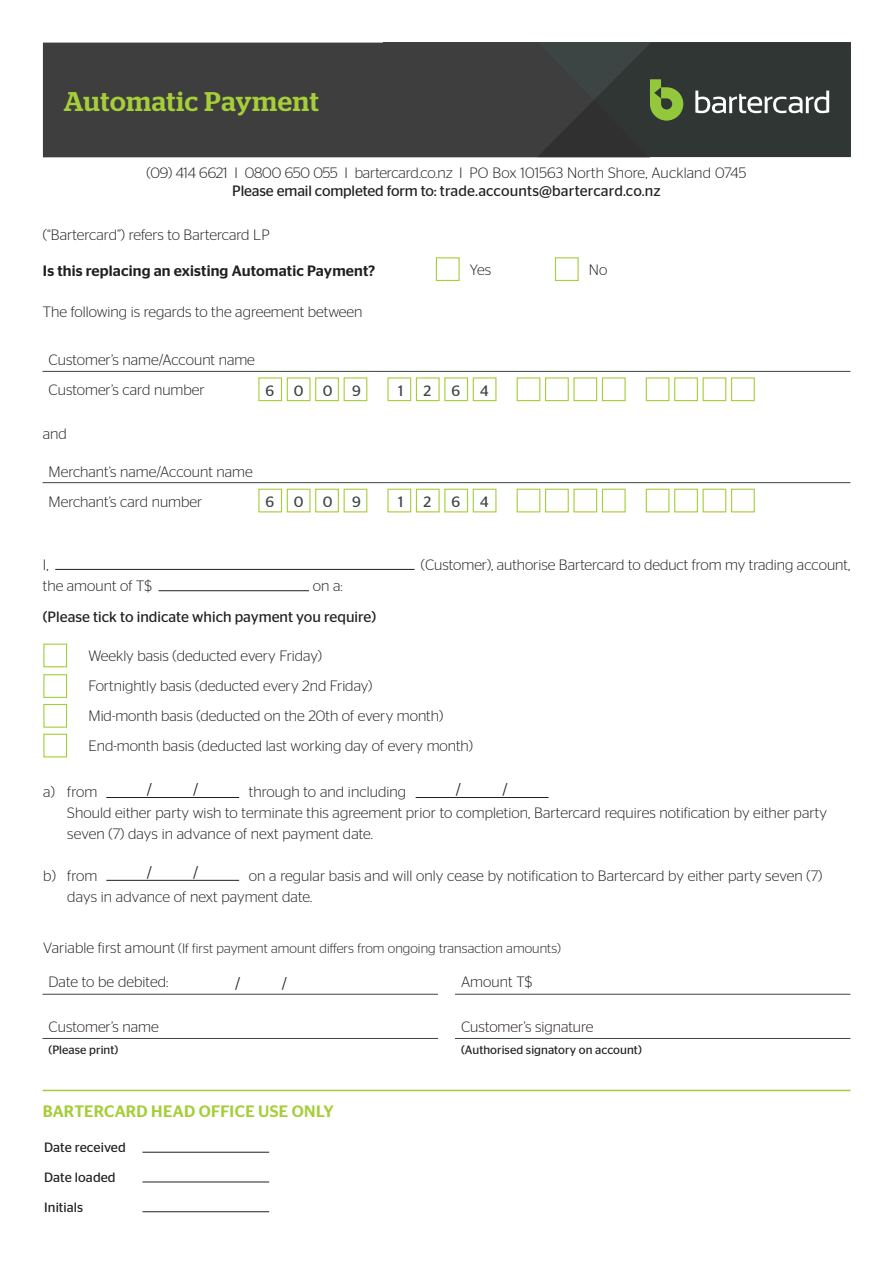
<style>
.page{position:relative;width:893px;height:1263px;background:#fff}
.page>*{position:absolute;margin:0;border:0;box-sizing:border-box;transform-origin:0 0}
.t1{font:500 27px "Stag";letter-spacing:.025em;color:#a6ce39}
.t2{font:18px "Minion Pro";color:#231f20}
.sub_heading{font:500 16.5px "Stag Sans";letter-spacing:.015em;color:#a6ce39}
.t3{font:300 15px/21px "Stag Sans";color:#231f20}
.t4{font:15px "Stag Sans";color:#231f20}
.t5{font:500 15px "Stag Sans";letter-spacing:.01em;color:#231f20}
.t6{font:15px "Stag Sans";color:#3c4543}
.t7{font:300 13.5px "Stag Sans";letter-spacing:.005em;color:#231f20}
.t8{font:13.5px "Stag Sans";letter-spacing:.005em;color:#231f20}
.t9{font:12px "Stag Sans";letter-spacing:.005em;color:#231f20}
.s1{font-size:15px}
</style>
<div class="page">
<hr style="left:43px;top:371px;width:327px;height:1px;background:#3c4543">
<hr style="left:370px;top:371px;width:480px;height:1px;background:#3c4543">
<hr style="left:43px;top:482px;width:327px;height:1px;background:#3c4543">
<hr style="left:370px;top:482px;width:480px;height:1px;background:#3c4543">
<div style="left:258px;top:377px;width:24px;height:24px;border:1px solid #a6ce39"></div>
<div style="left:344px;top:377px;width:23px;height:24px;border:1px solid #a6ce39"></div>
<div style="left:315px;top:377px;width:24px;height:24px;border:1px solid #a6ce39"></div>
<div style="left:287px;top:377px;width:23px;height:24px;border:1px solid #a6ce39"></div>
<div style="left:258px;top:489px;width:24px;height:23px;border:1px solid #a6ce39"></div>
<div style="left:344px;top:489px;width:23px;height:23px;border:1px solid #a6ce39"></div>
<div style="left:315px;top:489px;width:24px;height:23px;border:1px solid #a6ce39"></div>
<div style="left:287px;top:489px;width:23px;height:23px;border:1px solid #a6ce39"></div>
<div style="left:387px;top:377px;width:24px;height:24px;border:1px solid #a6ce39"></div>
<div style="left:473px;top:377px;width:23px;height:24px;border:1px solid #a6ce39"></div>
<div style="left:444px;top:377px;width:24px;height:24px;border:1px solid #a6ce39"></div>
<div style="left:416px;top:377px;width:24px;height:24px;border:1px solid #a6ce39"></div>
<div style="left:387px;top:489px;width:24px;height:23px;border:1px solid #a6ce39"></div>
<div style="left:473px;top:489px;width:23px;height:23px;border:1px solid #a6ce39"></div>
<div style="left:444px;top:489px;width:24px;height:23px;border:1px solid #a6ce39"></div>
<div style="left:416px;top:489px;width:24px;height:23px;border:1px solid #a6ce39"></div>
<div style="left:517px;top:377px;width:23px;height:24px;border:1px solid #a6ce39"></div>
<div style="left:602px;top:377px;width:24px;height:24px;border:1px solid #a6ce39"></div>
<div style="left:573px;top:377px;width:24px;height:24px;border:1px solid #a6ce39"></div>
<div style="left:545px;top:377px;width:24px;height:24px;border:1px solid #a6ce39"></div>
<div style="left:517px;top:489px;width:23px;height:23px;border:1px solid #a6ce39"></div>
<div style="left:602px;top:489px;width:24px;height:23px;border:1px solid #a6ce39"></div>
<div style="left:573px;top:489px;width:24px;height:23px;border:1px solid #a6ce39"></div>
<div style="left:545px;top:489px;width:24px;height:23px;border:1px solid #a6ce39"></div>
<div style="left:646px;top:377px;width:23px;height:24px;border:1px solid #a6ce39"></div>
<div style="left:731px;top:377px;width:24px;height:24px;border:1px solid #a6ce39"></div>
<div style="left:703px;top:377px;width:23px;height:24px;border:1px solid #a6ce39"></div>
<div style="left:674px;top:377px;width:24px;height:24px;border:1px solid #a6ce39"></div>
<div style="left:646px;top:489px;width:23px;height:23px;border:1px solid #a6ce39"></div>
<div style="left:731px;top:489px;width:24px;height:23px;border:1px solid #a6ce39"></div>
<div style="left:703px;top:489px;width:23px;height:23px;border:1px solid #a6ce39"></div>
<div style="left:674px;top:489px;width:24px;height:23px;border:1px solid #a6ce39"></div>
<div style="left:436px;top:257px;width:24px;height:24px;border:1px solid #a6ce39"></div>
<div style="left:555px;top:257px;width:24px;height:24px;border:1px solid #a6ce39"></div>
<hr style="left:55px;top:569px;width:360px;height:1px;background:#231f20">
<hr style="left:159px;top:590px;width:150px;height:1px;background:#231f20">
<hr style="left:106px;top:797px;width:133px;height:1px;background:#231f20">
<hr style="left:416px;top:797px;width:133px;height:1px;background:#231f20">
<div style="left:43px;top:644px;width:24px;height:23px;border:1px solid #a6ce39"></div>
<div style="left:43px;top:674px;width:24px;height:24px;border:1px solid #a6ce39"></div>
<div style="left:43px;top:704px;width:24px;height:24px;border:1px solid #a6ce39"></div>
<div style="left:43px;top:734px;width:24px;height:23px;border:1px solid #a6ce39"></div>
<hr style="left:43px;top:1038px;width:395px;height:1px;background:#3c4543">
<hr style="left:455px;top:1038px;width:395px;height:1px;background:#3c4543">
<hr style="left:142px;top:1152px;width:127px;height:1px;background:#231f20">
<hr style="left:142px;top:1181px;width:127px;height:1px;background:#231f20">
<hr style="left:142px;top:1211px;width:127px;height:1px;background:#231f20">
<hr style="left:43px;top:994px;width:395px;height:1px;background:#3c4543">
<hr style="left:455px;top:994px;width:395px;height:1px;background:#3c4543">
<hr style="left:106px;top:880px;width:133px;height:1px;background:#231f20">
<hr style="left:43px;top:1090px;width:807px;height:1px;background:#a6ce39">
<div style="left:43px;top:43px;width:494px;height:114px;background:#3e3e3f"></div>
<svg style="left:537px;top:43px;width:313px;height:114px;background:#3a403c"></svg>
<p class="t1" style="left:64px;top:85px;width:256px">Automatic Payment</p>
<p class="t3" style="left:147px;top:162px;width:601px">(09) 414 6621 I 0800 650 055 I bartercard.co.nz I PO Box 101563 North Shore, Auckland 0745</p>
<p class="t4" style="left:232px;top:182px;width:430px">Please email completed form to: trade.accounts@bartercard.co.nz</p>
<p class="t3" style="left:43px;top:224px;width:228px">(“Bartercard”) refers to Bartercard LP</p>
<p class="t5" style="left:43px;top:262px;width:334px">Is this replacing an existing Automatic Payment?</p>
<p class="t3" style="left:43px;top:301px;width:321px">The following is regards to the agreement between</p>
<p class="t3" style="left:470px;top:259px;width:23px">Yes</p>
<p class="t3" style="left:589px;top:259px;width:20px">No</p>
<p class="t3" style="left:49px;top:349px;width:208px">Customer’s name/Account name</p>
<p class="t3" style="left:49px;top:379px;width:158px">Customer’s card number</p>
<p class="t6" style="left:266px;top:382px;width:10px">6</p>
<p class="t6" style="left:294px;top:382px;width:11px">0</p>
<p class="t6" style="left:323px;top:382px;width:11px">0</p>
<p class="t6" style="left:352px;top:382px;width:10px">9</p>
<p class="t6" style="left:398px;top:382px;width:7px">1</p>
<p class="t6" style="left:424px;top:382px;width:9px">2</p>
<p class="t6" style="left:451px;top:382px;width:10px">6</p>
<p class="t6" style="left:480px;top:382px;width:10px">4</p>
<p class="t3" style="left:43px;top:423px;width:26px">and</p>
<p class="t3" style="left:49px;top:461px;width:206px">Merchant’s name/Account name</p>
<p class="t3" style="left:49px;top:491px;width:155px">Merchant’s card number</p>
<p class="t6" style="left:266px;top:493px;width:10px">6</p>
<p class="t6" style="left:294px;top:493px;width:11px">0</p>
<p class="t6" style="left:323px;top:493px;width:11px">0</p>
<p class="t6" style="left:352px;top:493px;width:10px">9</p>
<p class="t6" style="left:398px;top:493px;width:7px">1</p>
<p class="t6" style="left:424px;top:493px;width:9px">2</p>
<p class="t6" style="left:451px;top:493px;width:10px">6</p>
<p class="t6" style="left:480px;top:493px;width:10px">4</p>
<p class="t3" style="left:43px;top:554px;width:7px">I,</p>
<p class="t3" style="left:421px;top:554px;width:431px">(Customer), authorise Bartercard to deduct from my trading account,</p>
<p class="t3" style="left:43px;top:575px;width:110px">the amount of T$</p>
<p class="t3" style="left:313px;top:575px;width:31px">on a:</p>
<p class="t4" style="left:43px;top:608px;width:335px">(Please tick to indicate which payment you require)</p>
<p class="t3" style="left:88px;top:645px;width:235px">Weekly basis (deducted every Friday)</p>
<p class="t3" style="left:88px;top:675px;width:285px">Fortnightly basis (deducted every 2nd Friday)</p>
<p class="t3" style="left:88px;top:705px;width:356px">Mid-month basis (deducted on the 20th of every month)</p>
<p class="t3" style="left:88px;top:735px;width:386px">End-month basis (deducted last working day of every month)</p>
<p class="t2" style="left:146px;top:777px;width:7px">/</p>
<p class="t2" style="left:193px;top:777px;width:7px">/</p>
<p class="t2" style="left:456px;top:777px;width:7px">/</p>
<p class="t2" style="left:502px;top:777px;width:7px">/</p>
<p class="t3" style="left:43px;top:781px;width:56px">a) from</p>
<p class="t3" style="left:67px;top:781px;width:761px;text-indent:181px">through to and including<br>Should either party wish to terminate this agreement prior to completion, Bartercard requires notification by either party seven (7) days in advance of next payment date.</p>
<p class="t3" style="left:43px;top:865px;width:56px">b) from</p>
<p class="t2" style="left:146px;top:860px;width:7px">/</p>
<p class="t2" style="left:193px;top:860px;width:7px">/</p>
<p class="t3" style="left:67px;top:865px;width:757px;text-indent:181px">on a regular basis and will only cease by notification to Bartercard by either party seven (7) days in advance of next payment date.</p>
<p class="t7" style="left:43px;top:941px;width:519px"><span class="s1">Variable first amount</span> (If first payment amount differs from ongoing transaction amounts)</p>
<p class="t3" style="left:49px;top:971px;width:121px">Date to be debited:</p>
<p class="t3" style="left:461px;top:971px;width:73px">Amount T$</p>
<p class="t2" style="left:235px;top:971px;width:7px">/</p>
<p class="t2" style="left:281px;top:971px;width:7px">/</p>
<p class="t3" style="left:49px;top:1016px;width:112px">Customer’s name</p>
<p class="t3" style="left:461px;top:1016px;width:134px">Customer’s signature</p>
<p class="t9" style="left:49px;top:1043px;width:71px">(Please print)</p>
<p class="t9" style="left:461px;top:1043px;width:182px">(Authorised signatory on account)</p>
<p class="sub_heading" style="left:43px;top:1101px;width:292px">BARTERCARD HEAD OFFICE USE ONLY</p>
<p class="t8" style="left:44px;top:1140px;width:83px">Date received</p>
<p class="t8" style="left:44px;top:1170px;width:73px">Date loaded</p>
<p class="t8" style="left:44px;top:1199px;width:40px">Initials</p>
</div>
